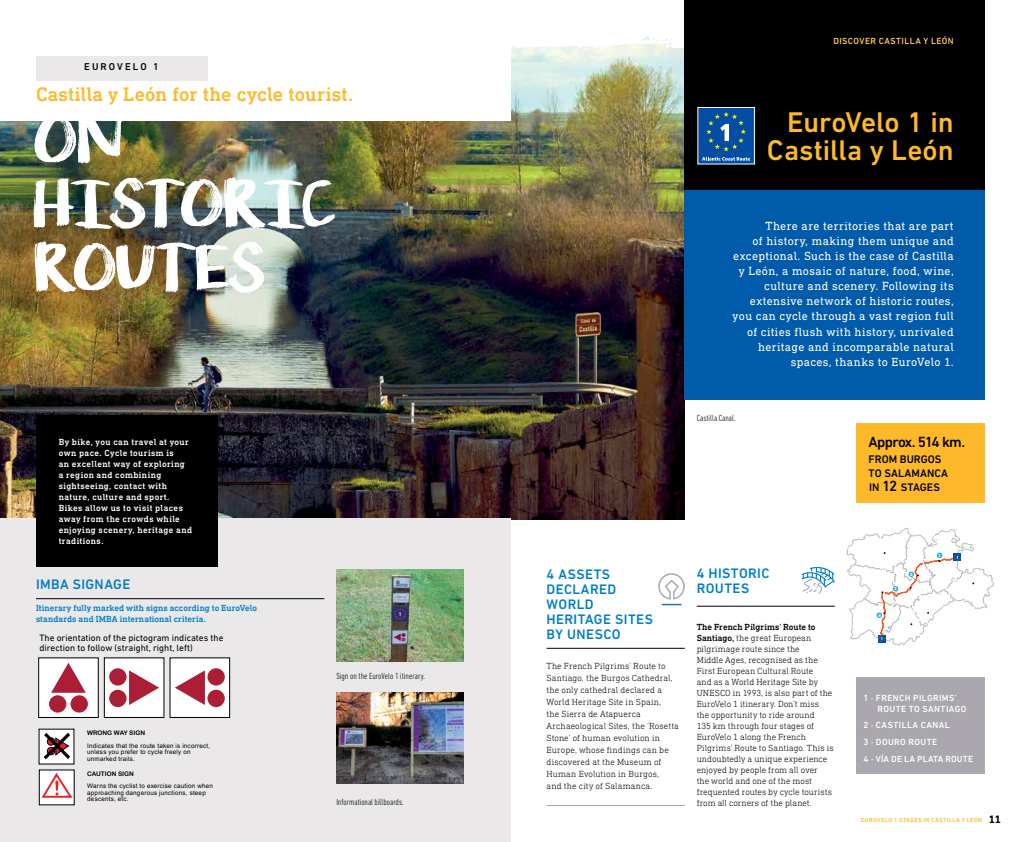
<style>
.page{position:relative;width:1021px;height:842px;background:#fff}
.page>*{position:absolute;margin:0;border:0;box-sizing:border-box;transform-origin:0 0}
.t1{font:58.3px/64px "KG Lifeis Messy";letter-spacing:-.06em;color:#fff}
.t2{font:500 29px/28px "DIN Next LT Pro";color:#fdb92a;text-align:right}
.t3{font:500 20px "DIN Next Slab Pro";letter-spacing:.01em;color:#fdb92a}
.t4{font:500 15px "DIN Next LT Pro";letter-spacing:-.045em;color:#000}
.t5{font:500 14px/15px "DIN Next LT Pro";letter-spacing:.03em;color:#007dc5}
.t6{font:12px/15px "DIN Next Slab Pro";letter-spacing:.03em;color:#fff;text-align:right}
.t7{font:500 11.2px/13.4px "DIN Next LT Pro";letter-spacing:.005em;color:#000}
.t8{font:700 11px "DIN Next Slab Pro";color:#000}
.t9{font:500 10.1px "DIN Next LT Pro";letter-spacing:.205em;color:#000}
.t10{font:9.4px "DIN Next LT Pro";color:#000}
.t11{font:300 9px/11px "DIN Next Slab Pro";letter-spacing:.005em;color:#000}
.t12{font:500 9px/11px "DIN Next Slab Pro";letter-spacing:.045em;color:#fff}
.t13{font:500 9px/11px "DIN Next Slab Pro";letter-spacing:.005em;color:#007dc5}
.t14{font:500 9px/16.7px "DIN Next LT Pro";letter-spacing:.045em;color:#fff}
.t15{font:300 condensed 9px "DIN Next LT Pro";letter-spacing:.005em;color:#000}
.t16{font:500 9px "DIN Next LT Pro";letter-spacing:.05em;color:#fec55c}
.t17{font:6.3px/6.3px "Arial";letter-spacing:.035em;color:#000}
.t18{font:6.3px "Arial Rounded MT Bold";color:#000}
.t19{font:500 6px "DIN Next LT Pro";letter-spacing:.055em;color:#fdb92a}
.t20{font:800 4.4px "Work Sans";color:#fff}
.s1{font-weight:500}
.s2{font-size:15px}
</style>
<div class="page">
<img style="left:0;top:56px;width:684px;height:463px">
<div style="left:0;top:519px;width:510px;height:323px;background:#eae8e9"></div>
<svg style="left:511px;top:37px;width:173px;height:19px"></svg>
<div style="left:0;top:0;width:510px;height:120px;background:#fff"></div>
<div style="left:36px;top:56px;width:171px;height:24px;background:#eae8e9"></div>
<div style="left:684px;top:0;width:300px;height:191px;background:#000"></div>
<div style="left:36px;top:415px;width:181px;height:152px;background:#000"></div>
<div style="left:684px;top:190px;width:300px;height:209px;background:#005baa"></div>
<hr style="left:546px;top:805px;width:139px;height:1px;background:#aaa7ae">
<hr style="left:546px;top:648px;width:138px;height:1px;background:#000">
<hr style="left:696px;top:606px;width:138px;height:1px;background:#000">
<svg style="left:801px;top:567px;width:33px;height:27px"></svg>
<svg style="left:658px;top:573px;width:27px;height:32px"></svg>
<svg style="left:40px;top:729px;width:34px;height:34px"></svg>
<div style="left:39px;top:770px;width:35px;height:35px;background:#fff"></div>
<div style="left:39px;top:770px;width:35px;height:35px;border:1px solid #000"></div>
<svg style="left:41px;top:771px;width:33px;height:28px"></svg>
<div style="left:39px;top:658px;width:59px;height:59px;background:#fff"></div>
<svg style="left:51px;top:663px;width:35px;height:30px"></svg>
<div style="left:49px;top:695px;width:17px;height:18px;background:#ac1e36;border-radius:50%"></div>
<div style="left:71px;top:695px;width:17px;height:18px;background:#ac1e36;border-radius:50%"></div>
<div style="left:104px;top:658px;width:60px;height:59px;background:#fff"></div>
<svg style="left:129px;top:670px;width:30px;height:35px"></svg>
<div style="left:109px;top:668px;width:17px;height:18px;background:#ac1e36;border-radius:50%"></div>
<div style="left:109px;top:690px;width:17px;height:17px;background:#ac1e36;border-radius:50%"></div>
<div style="left:170px;top:658px;width:60px;height:59px;background:#fff"></div>
<svg style="left:175px;top:670px;width:30px;height:35px"></svg>
<div style="left:207px;top:690px;width:18px;height:17px;background:#ac1e36;border-radius:50%"></div>
<div style="left:207px;top:668px;width:18px;height:18px;background:#ac1e36;border-radius:50%"></div>
<img style="left:336px;top:570px;width:128px;height:92px">
<svg style="left:846px;top:527px;width:148px;height:118px"></svg>
<div style="left:856px;top:677px;width:128px;height:96px;background:#aaa7ae"></div>
<div style="left:856px;top:423px;width:128px;height:80px;background:#fdb92a"></div>
<img style="left:336px;top:692px;width:128px;height:91px">
<hr style="left:36px;top:598px;width:288px;height:1px;background:#000">
<div style="left:698px;top:107px;width:56px;height:57px;background:#034ea2"></div>
<svg style="left:706px;top:112px;width:40px;height:39px"></svg>
<svg style="left:702px;top:157px;width:48px;height:4px"></svg>
<p class="t9" style="left:84px;top:61px;width:76px">EUROVELO 1</p>
<h3 class="t3" style="left:36px;top:83px;width:318px">Castilla y León for the cycle tourist.</h3>
<p class="t16" style="left:833px;top:35px;width:122px">DISCOVER CASTILLA Y LEÓN</p>
<h1 class="t1" style="left:32px;top:109px;width:305px">ON<br>HISTORIC<br>ROUTES</h1>
<h2 class="t2" style="left:767px;top:108px;width:188px">EuroVelo 1 in<br>Castilla y León</h2>
<p class="t6" style="left:732px;top:219px;width:223px">There are territories that are part<br>of history, making them unique and exceptional. Such is the case of Castilla y León, a mosaic of nature, food, wine, culture and scenery. Following its extensive network of historic routes, you can cycle through a vast region full of cities flush with history, unrivaled heritage and incomparable natural spaces, thanks to EuroVelo 1.</p>
<p class="t12" style="left:59px;top:436px;width:135px">By bike, you can travel at your own pace. Cycle tourism is<br>an excellent way of exploring<br>a region and combining sightseeing, contact with nature, culture and sport.<br>Bikes allow us to visit places away from the crowds while enjoying scenery, heritage and traditions.</p>
<h3 class="t5" style="left:36px;top:576px;width:96px">IMBA SIGNAGE</h3>
<p class="t13" style="left:36px;top:602px;width:222px">Itinerary fully marked with signs according to EuroVelo standards and IMBA international criteria.</p>
<h3 class="t5" style="left:546px;top:566px;width:108px">4 ASSETS<br>DECLARED<br>WORLD<br>HERITAGE SITES</h3>
<p class="t10" style="left:40px;top:632px;width:185px">The orientation of the pictogram indicates the</p>
<h3 class="t5" style="left:546px;top:626px;width:75px">BY UNESCO</h3>
<p class="t10" style="left:40px;top:642px;width:155px">direction to follow (straight, right, left)</p>
<p class="t18" style="left:87px;top:729px;width:60px">WRONG WAY SIGN</p>
<p class="t17" style="left:87px;top:743px;width:124px">Indicates that the route taken is incorrect, unless you prefer to cycle freely on unmarked trails.</p>
<p class="t17" style="left:87px;top:783px;width:127px">Warns the cyclist to exercise caution when approaching dangerous junctions, steep descents, etc.</p>
<p class="t18" style="left:87px;top:770px;width:48px">CAUTION SIGN</p>
<p class="t15" style="left:336px;top:670px;width:90px">Sign on the EuroVelo 1 itinerary.</p>
<p class="t15" style="left:336px;top:797px;width:69px">Informational billboards.</p>
<p class="t11" style="left:546px;top:660px;width:134px;line-height:11.9px">The French Pilgrims' Route to<br>Santiago, the Burgos Cathedral, the only cathedral declared a<br>World Heritage Site in Spain,<br>the Sierra de Atapuerca<br>Archaeological Sites, the ‘Rosetta<br>Stone’ of human evolution in<br>Europe, whose findings can be discovered at the Museum of<br>Human Evolution in Burgos,<br>and the city of Salamanca.</p>
<p class="t15" style="left:696px;top:412px;width:41px">Castilla Canal.</p>
<h3 class="t5" style="left:696px;top:565px;width:74px">4 HISTORIC<br>ROUTES</h3>
<p class="t11" style="left:696px;top:621px;width:138px"><span class="s1">The French Pilgrims' Route to<br>Santiago,</span> the great European pilgrimage route since the<br>Middle Ages, recognised as the<br>First European Cultural Route<br>and as a World Heritage Site by<br>UNESCO in 1993, is also part of the<br>EuroVelo 1 itinerary. Don’t miss the opportunity to ride around<br>135 km through four stages of<br>EuroVelo 1 along the French<br>Pilgrims' Route to Santiago. This is undoubtedly a unique experience enjoyed by people from all over<br>the world and one of the most frequented routes by cycle tourists from all corners of the planet.</p>
<h3 class="t4" style="left:868px;top:433px;width:98px">Approx. 514 km.</h3>
<p class="t7" style="left:869px;top:481px;width:72px">IN <span class="s2">12</span> STAGES</p>
<p class="t7" style="left:868px;top:453px;width:81px">FROM BURGOS<br>TO SALAMANCA</p>
<p class="t20" style="left:878px;top:612px;width:4px">4</p>
<p class="t20" style="left:894px;top:586px;width:4px">3</p>
<p class="t20" style="left:910px;top:572px;width:4px">2</p>
<p class="t20" style="left:938px;top:553px;width:3px">1</p>
<p class="t14" style="left:877px;top:692px;width:90px;line-height:11px;text-indent:-14px">1 · FRENCH PILGRIMS’<br>ROUTE TO SANTIAGO</p>
<p class="t14" style="left:863px;top:717px;width:111px">2 · CASTILLA CANAL<br>3 · DOURO ROUTE<br>4 · VÍA DE LA PLATA ROUTE</p>
<p class="t19" style="left:861px;top:816px;width:122px">EUROVELO 1 STAGES IN CASTILLA Y LEÓN</p>
<p class="t8" style="left:988px;top:813px;width:14px">11</p>
</div>
